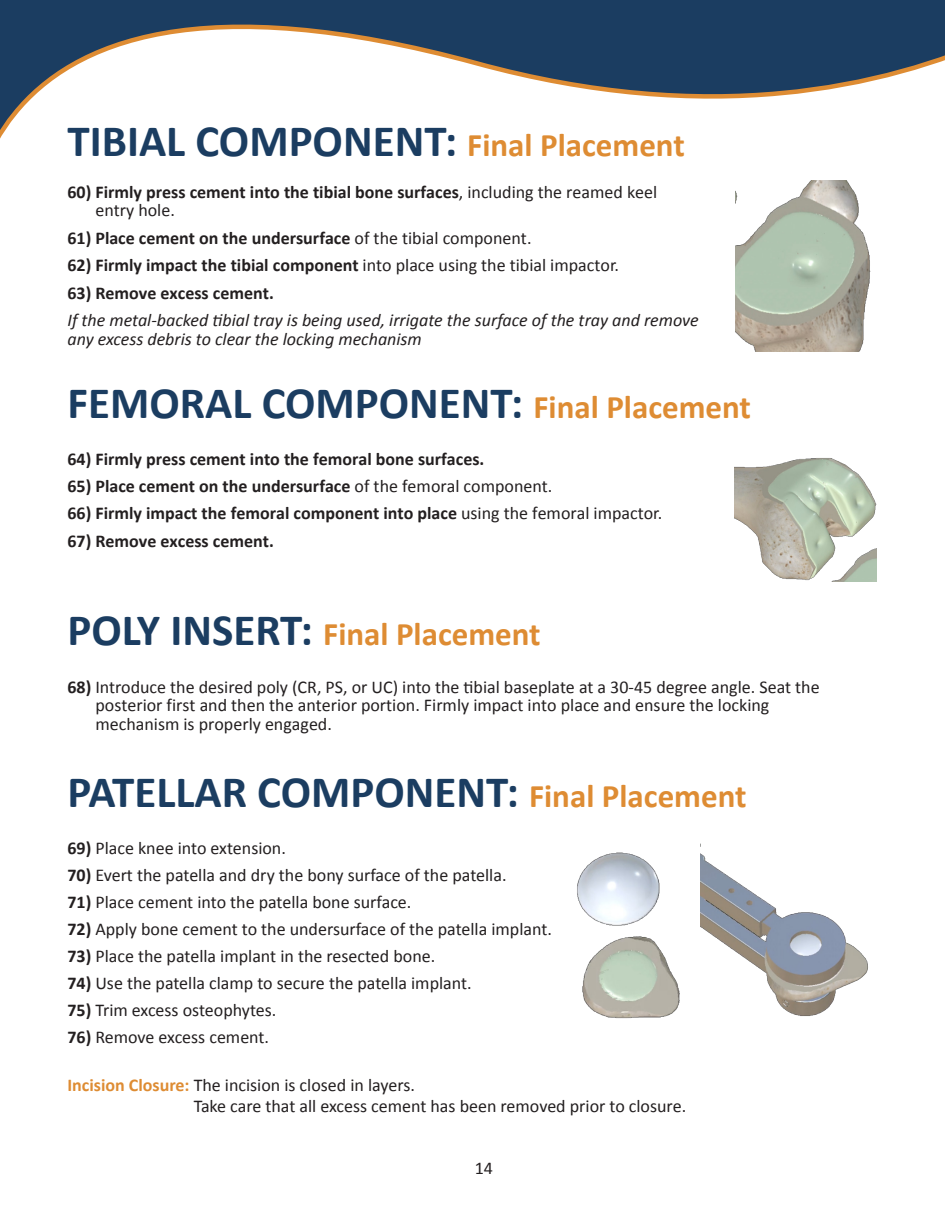
<style>
.page{position:relative;width:945px;height:1215px;background:#fff}
.page>*{position:absolute;margin:0;border:0;box-sizing:border-box;transform-origin:0 0}
.t1{font:700 45px "Calibri";color:#1b3d61}
.t2{font:700 33px "Calibri";color:#de8c33}
.t3{font:18px/18.6px "Calibri";color:#231f20}
.t4{font:700 18px/18.6px "Calibri";color:#231f20}
.t5{font:italic 18px/18.6px "Calibri";color:#231f20}
.s1{font-size:33px;color:#de8c33}
.s2{font-weight:400}
.s3{font-size:45px;color:#1b3d61}
.s4{font-weight:700}
.s5{font-weight:700;color:#de8c33}
</style>
<div class="page">
<svg style="left:0;top:0;width:945px;height:282px"></svg>
<img style="left:736px;top:180px;width:142px;height:171px">
<img style="left:735px;top:458px;width:142px;height:124px">
<img style="left:700px;top:843px;width:168px;height:173px">
<img style="left:577px;top:852px;width:103px;height:167px">
<p class="t1" style="left:68px;top:109px;width:619px">TIBIAL COMPONENT: <span class="s1">Final Placement</span></p>
<p class="t4" style="left:95px;top:182px;width:563px;text-indent:-28px">60) Firmly press cement into the tibial bone surfaces<span class="s2">, including the reamed keel entry hole.</span></p>
<p class="t4" style="left:68px;top:228px;width:466px">61) Place cement on the undersurface <span class="s2">of the tibial component.</span></p>
<p class="t4" style="left:68px;top:256px;width:553px">62) Firmly impact the tibial component <span class="s2">into place using the tibial impactor.</span></p>
<p class="t4" style="left:68px;top:283px;width:208px">63) Remove excess cement.</p>
<p class="t5" style="left:68px;top:310px;width:633px">If the metal-backed tibial tray is being used, irrigate the surface of the tray and remove any excess debris to clear the locking mechanism</p>
<p class="t1" style="left:68px;top:371px;width:685px">FEMORAL COMPONENT: <span class="s1">Final Placement</span></p>
<p class="t4" style="left:68px;top:450px;width:418px">64) Firmly press cement into the femoral bone surfaces.</p>
<p class="t4" style="left:68px;top:477px;width:486px">65) Place cement on the undersurface <span class="s2">of the femoral component.</span></p>
<p class="t4" style="left:68px;top:504px;width:596px">66) Firmly impact the femoral component into place <span class="s2">using the femoral impactor.</span></p>
<p class="t4" style="left:68px;top:532px;width:208px">67) Remove excess cement.</p>
<p class="t2" style="left:68px;top:611px;width:475px"><span class="s3">POLY INSERT:</span> Final Placement</p>
<p class="t3" style="left:95px;top:677px;width:726px;text-indent:-28px"><span class="s4">68)</span> Introduce the desired poly (CR, PS, or UC) into the tibial baseplate at a 30-45 degree angle. Seat the posterior first and then the anterior portion. Firmly impact into place and ensure the locking mechanism is properly engaged.</p>
<p class="t1" style="left:68px;top:760px;width:681px">PATELLAR COMPONENT: <span class="s1">Final Placement</span></p>
<p class="t3" style="left:68px;top:838px;width:220px"><span class="s4">69)</span> Place knee into extension.</p>
<p class="t3" style="left:68px;top:865px;width:441px"><span class="s4">70)</span> Evert the patella and dry the bony surface of the patella.</p>
<p class="t3" style="left:68px;top:892px;width:345px"><span class="s4">71)</span> Place cement into the patella bone surface.</p>
<p class="t3" style="left:68px;top:919px;width:486px"><span class="s4">72)</span> Apply bone cement to the undersurface of the patella implant.</p>
<p class="t3" style="left:68px;top:946px;width:369px"><span class="s4">73)</span> Place the patella implant in the resected bone.</p>
<p class="t3" style="left:68px;top:973px;width:406px"><span class="s4">74)</span> Use the patella clamp to secure the patella implant.</p>
<p class="t3" style="left:68px;top:1000px;width:211px"><span class="s4">75)</span> Trim excess osteophytes.</p>
<p class="t3" style="left:68px;top:1027px;width:203px"><span class="s4">76)</span> Remove excess cement.</p>
<p class="t3" style="left:194px;top:1074px;width:494px;line-height:21px;text-indent:-126px"><span class="s5">Incision Closure:</span> The incision is closed in layers.<br>Take care that all excess cement has been removed prior to closure.</p>
<p class="t3" style="left:475px;top:1158px;width:20px">14</p>
</div>
